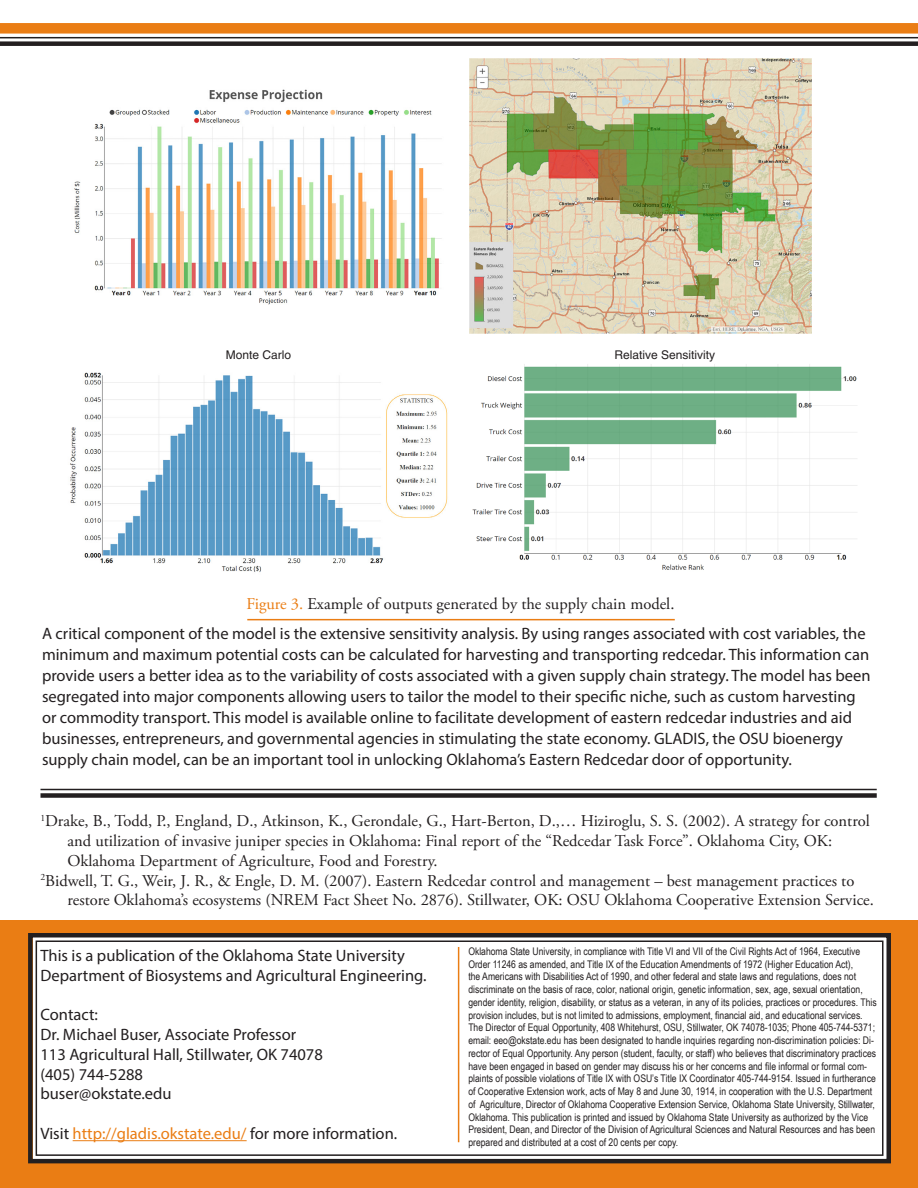
<style>
.page{position:relative;width:918px;height:1188px;background:#fff}
.page>*{position:absolute;margin:0;border:0;box-sizing:border-box;transform-origin:0 0}
.t1{font:16.5px/21px "Myriad Pro";color:#231f20}
.t2{font:16.5px/19.8px "Adobe Garamond Pro";color:#231f20}
.t3{font:16.5px "Myriad Pro";color:#ea7d14}
.t4{font:12px "Helvetica";color:#231f20}
.t5{font:10.5px/12.8px "Arial Narrow";color:#231f20}
.s1{color:#ea7d14}
.s2{color:#231f20}
</style>
<div class="page">
<div style="left:0;top:920px;width:918px;height:268px;background:#ea7d14"></div>
<svg style="left:26px;top:931px;width:867px;height:235px"></svg>
<div style="left:36px;top:940px;width:848px;height:216px;border:2px solid #231f20"></div>
<hr style="left:73px;top:1140px;width:174px;height:1px;background:#ea7d14">
<hr style="left:0;top:37px;width:918px;height:1px;background:#231f20">
<div style="left:0;top:41px;width:918px;height:5px;background:#231f20"></div>
<div style="left:0;top:23px;width:918px;height:11px;background:#ea7d14"></div>
<img style="left:70px;top:372px;width:378px;height:200px">
<img style="left:74px;top:89px;width:368px;height:216px">
<img style="left:472px;top:364px;width:385px;height:206px">
<img style="left:470px;top:58px;width:342px;height:276px">
<hr style="left:247px;top:619px;width:428px;height:1px;background:#ea7d14">
<hr style="left:40px;top:789px;width:837px;height:1px;background:#231f20">
<div style="left:40px;top:793px;width:837px;height:5px;background:#231f20"></div>
<hr style="left:458px;top:947px;width:1px;height:195px;background:#ea7d14">
<p class="t4" style="left:226px;top:348px;width:67px">Monte Carlo</p>
<p class="t4" style="left:615px;top:348px;width:102px">Relative Sensitivity</p>
<p class="t2" style="left:247px;top:595px;width:429px"><span class="s1">Figure 3.</span> Example of outputs generated by the supply chain model.</p>
<p class="t1" style="left:42px;top:622px;width:830px">A critical component of the model is the extensive sensitivity analysis. By using ranges associated with cost variables, the minimum and maximum potential costs can be calculated for harvesting and transporting redcedar. This information can provide users a better idea as to the variability of costs associated with a given supply chain strategy. The model has been segregated into major components allowing users to tailor the model to their specific niche, such as custom harvesting or commodity transport. This model is available online to facilitate development of eastern redcedar industries and aid businesses, entrepreneurs, and governmental agencies in stimulating the state economy. GLADIS, the OSU bioenergy supply chain model, can be an important tool in unlocking Oklahoma’s Eastern Redcedar door of opportunity.</p>
<p class="t2" style="left:68px;top:812px;width:804px;text-indent:-27px"><sup>1</sup>Drake, B., Todd, P., England, D., Atkinson, K., Gerondale, G., Hart-Berton, D.,… Hiziroglu, S. S. (2002). A strategy for control and utilization of invasive juniper species in Oklahoma: Final report of the “Redcedar Task Force”. Oklahoma City, OK:<br>Oklahoma Department of Agriculture, Food and Forestry.</p>
<p class="t2" style="left:68px;top:871px;width:808px;text-indent:-27px"><sup>2</sup>Bidwell, T. G., Weir, J. R., &amp; Engle, D. M. (2007). Eastern Redcedar control and management – best management practices to restore Oklahoma’s ecosystems (NREM Fact Sheet No. 2876). Stillwater, OK: OSU Oklahoma Cooperative Extension Service.</p>
<p class="t5" style="left:468px;top:944px;width:410px">Oklahoma State University, in compliance with Title VI and VII of the Civil Rights Act of 1964, Executive Order 11246 as amended, and Title IX of the Education Amendments of 1972 (Higher Education Act),<br>the Americans with Disabilities Act of 1990, and other federal and state laws and regulations, does not discriminate on the basis of race, color, national origin, genetic information, sex, age, sexual orientation, gender identity, religion, disability, or status as a veteran, in any of its policies, practices or procedures. This provision includes, but is not limited to admissions, employment, financial aid, and educational services.<br>The Director of Equal Opportunity, 408 Whitehurst, OSU, Stillwater, OK 74078-1035; Phone 405-744-5371; email: eeo@okstate.edu has been designated to handle inquiries regarding non-discrimination policies: Di&shy;rector of Equal Opportunity. Any person (student, faculty, or staff) who believes that discriminatory practices have been engaged in based on gender may discuss his or her concerns and file informal or formal com&shy;plaints of possible violations of Title IX with OSU’s Title IX Coordinator 405-744-9154. Issued in furtherance of Cooperative Extension work, acts of May 8 and June 30, 1914, in cooperation with the U.S. Department of Agriculture, Director of Oklahoma Cooperative Extension Service, Oklahoma State University, Stillwater, Oklahoma. This publication is printed and issued by Oklahoma State University as authorized by the Vice President, Dean, and Director of the Division of Agricultural Sciences and Natural Resources and has been prepared and distributed at a cost of 20 cents per copy.</p>
<p class="t1" style="left:40px;top:945px;width:388px;line-height:19.8px">This is a publication of the Oklahoma State University<br>Department of Biosystems and Agricultural Engineering.</p>
<p class="t1" style="left:40px;top:1005px;width:257px;line-height:19.8px">Contact:<br>Dr. Michael Buser, Associate Professor</p>
<p class="t1" style="left:40px;top:1044px;width:284px">113 Agricultural Hall, Stillwater, OK 74078</p>
<p class="t1" style="left:40px;top:1063px;width:104px">(405) 744-5288</p>
<p class="t1" style="left:40px;top:1083px;width:133px">buser@okstate.edu</p>
<p class="t3" style="left:40px;top:1123px;width:358px"><span class="s2">Visit</span> http://gladis.okstate.edu/ <span class="s2">for more information.</span></p>
</div>
